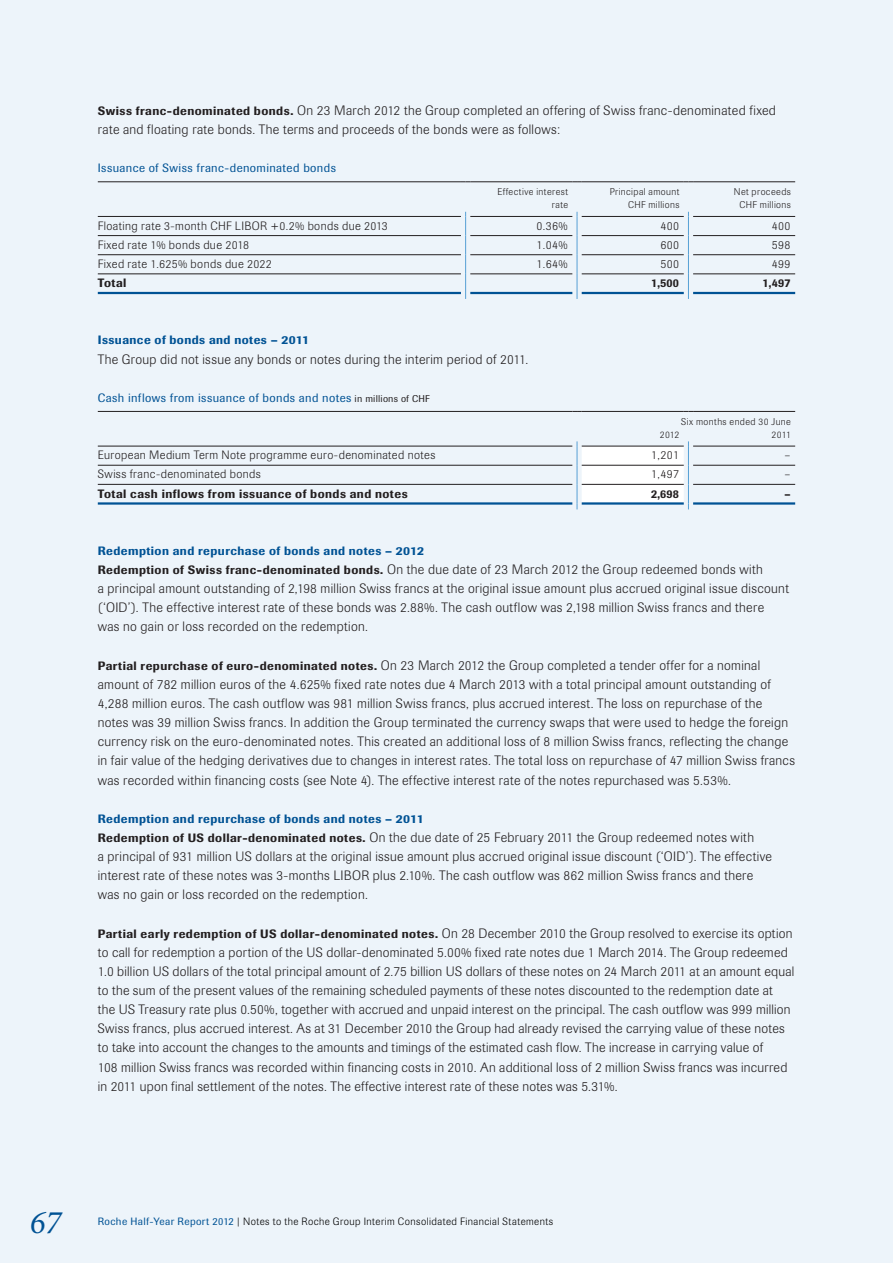
<style>
.page{position:relative;width:893px;height:1263px;background:#edf4fa}
.page>*{position:absolute;margin:0;border:0;box-sizing:border-box;transform-origin:0 0}
.t1{font:italic 33px "Minion Pro";color:#005294}
.t2{font:300 13.5px/19.2px "Imago BQ";letter-spacing:.02em;color:#231f20}
.t3{font:300 12px "Imago BQ";letter-spacing:.03em;color:#231f20}
.t4{font:500 12px "Imago BQ";letter-spacing:.035em;color:#005294}
.t5{font:12px "Imago BQ";letter-spacing:.03em;color:#005294}
.t6{font:500 12px "Imago BQ";letter-spacing:.035em;color:#231f20}
.t7{font:500 11.7px "Imago BQ";letter-spacing:.015em;color:#231f20;scale:.9 1}
.t8{font:300 10.5px "Imago BQ";letter-spacing:.045em;color:#000}
.t9{font:300 9.75px/12.8px "Imago BQ";letter-spacing:.045em;color:#231f20;text-align:right}
.s1{font-weight:500;font-size:12px}
.s2{font-size:9.75px;color:#231f20}
.s3{font-weight:400;color:#005294}
</style>
<div class="page">
<hr style="left:98px;top:216px;width:363px;height:1px;background:#231f20">
<hr style="left:98px;top:235px;width:363px;height:1px;background:#231f20">
<hr style="left:98px;top:254px;width:363px;height:1px;background:#231f20">
<hr style="left:98px;top:274px;width:363px;height:1px;background:#231f20">
<hr style="left:470px;top:235px;width:102px;height:1px;background:#231f20">
<hr style="left:470px;top:254px;width:102px;height:1px;background:#231f20">
<hr style="left:470px;top:274px;width:102px;height:1px;background:#231f20">
<hr style="left:582px;top:235px;width:102px;height:1px;background:#231f20">
<hr style="left:582px;top:254px;width:102px;height:1px;background:#231f20">
<hr style="left:582px;top:274px;width:102px;height:1px;background:#231f20">
<hr style="left:693px;top:216px;width:102px;height:1px;background:#231f20">
<hr style="left:693px;top:235px;width:102px;height:1px;background:#231f20">
<hr style="left:693px;top:254px;width:102px;height:1px;background:#231f20">
<hr style="left:693px;top:274px;width:102px;height:1px;background:#231f20">
<hr style="left:98px;top:292px;width:363px;height:2px;background:#005294">
<hr style="left:693px;top:292px;width:102px;height:2px;background:#005294">
<hr style="left:582px;top:216px;width:102px;height:1px;background:#231f20">
<svg style="left:465px;top:212px;width:1px;height:87px"></svg>
<svg style="left:577px;top:212px;width:1px;height:87px"></svg>
<svg style="left:688px;top:212px;width:1px;height:87px"></svg>
<hr style="left:582px;top:292px;width:102px;height:2px;background:#005294">
<hr style="left:98px;top:182px;width:363px;height:1px;background:#231f20">
<hr style="left:470px;top:182px;width:102px;height:1px;background:#231f20">
<hr style="left:582px;top:182px;width:102px;height:1px;background:#231f20">
<hr style="left:693px;top:182px;width:102px;height:1px;background:#231f20">
<hr style="left:470px;top:216px;width:102px;height:1px;background:#231f20">
<hr style="left:470px;top:292px;width:102px;height:2px;background:#005294">
<hr style="left:693px;top:446px;width:102px;height:1px;background:#231f20">
<hr style="left:98px;top:446px;width:474px;height:1px;background:#231f20">
<hr style="left:98px;top:465px;width:474px;height:1px;background:#231f20">
<hr style="left:98px;top:484px;width:474px;height:1px;background:#231f20">
<hr style="left:693px;top:465px;width:102px;height:1px;background:#231f20">
<hr style="left:693px;top:484px;width:102px;height:1px;background:#231f20">
<svg style="left:577px;top:441px;width:112px;height:68px"></svg>
<hr style="left:98px;top:502px;width:474px;height:3px;background:#005294">
<hr style="left:582px;top:502px;width:102px;height:3px;background:#005294">
<hr style="left:693px;top:502px;width:102px;height:3px;background:#005294">
<hr style="left:98px;top:411px;width:474px;height:1px;background:#231f20">
<hr style="left:582px;top:411px;width:102px;height:1px;background:#231f20">
<hr style="left:693px;top:411px;width:102px;height:1px;background:#231f20">
<p class="t2" style="left:98px;top:101px;width:680px"><span class="s1">Swiss franc-denominated bonds.</span> On 23 March 2012 the Group completed an offering of Swiss franc-denominated fixed rate and floating rate bonds. The terms and proceeds of the bonds were as follows:</p>
<p class="t5" style="left:98px;top:161px;width:240px">Issuance of Swiss franc-denominated bonds</p>
<p class="t9" style="left:497px;top:185px;width:72px">Effective interest rate</p>
<p class="t9" style="left:610px;top:185px;width:71px">Principal amount<br>CHF millions</p>
<p class="t9" style="left:734px;top:185px;width:59px;text-align:center">Net proceeds<br>CHF millions</p>
<p class="t3" style="left:98px;top:219px;width:292px">Floating rate 3-month CHF LIBOR +0.2% bonds due 2013</p>
<p class="t3" style="left:536px;top:219px;width:33px">0.36%</p>
<p class="t3" style="left:660px;top:219px;width:20px">400</p>
<p class="t3" style="left:772px;top:219px;width:20px">400</p>
<p class="t3" style="left:98px;top:238px;width:153px">Fixed rate 1% bonds due 2018</p>
<p class="t3" style="left:536px;top:238px;width:33px">1.04%</p>
<p class="t3" style="left:660px;top:238px;width:20px">600</p>
<p class="t3" style="left:772px;top:238px;width:20px">598</p>
<p class="t3" style="left:98px;top:257px;width:176px">Fixed rate 1.625% bonds due 2022</p>
<p class="t3" style="left:536px;top:257px;width:33px">1.64%</p>
<p class="t3" style="left:660px;top:257px;width:20px">500</p>
<p class="t3" style="left:772px;top:257px;width:20px">499</p>
<p class="t6" style="left:98px;top:276px;width:30px">Total</p>
<p class="t7" style="left:651px;top:276px;width:33px">1,500</p>
<p class="t7" style="left:763px;top:276px;width:33px">1,497</p>
<p class="t4" style="left:98px;top:333px;width:213px">Issuance of bonds and notes – 2011</p>
<p class="t2" style="left:98px;top:349px;width:432px">The Group did not issue any bonds or notes during the interim period of 2011.</p>
<p class="t5" style="left:98px;top:391px;width:334px">Cash inflows from issuance of bonds and notes <span class="s2">in millions of CHF</span></p>
<p class="t9" style="left:681px;top:415px;width:111px">Six months ended 30 June</p>
<p class="t9" style="left:660px;top:428px;width:21px">2012</p>
<p class="t9" style="left:772px;top:428px;width:21px">2011</p>
<p class="t3" style="left:98px;top:448px;width:339px">European Medium Term Note programme euro-denominated notes</p>
<p class="t3" style="left:651px;top:448px;width:29px">1,201</p>
<p class="t3" style="left:784px;top:448px;width:7px">–</p>
<p class="t3" style="left:98px;top:467px;width:165px">Swiss franc-denominated bonds</p>
<p class="t3" style="left:651px;top:467px;width:29px">1,497</p>
<p class="t3" style="left:784px;top:467px;width:7px">–</p>
<p class="t6" style="left:98px;top:486px;width:311px">Total cash inflows from issuance of bonds and notes</p>
<p class="t7" style="left:651px;top:486px;width:33px">2,698</p>
<p class="t7" style="left:784px;top:486px;width:8px">–</p>
<p class="t4" style="left:98px;top:543px;width:328px">Redemption and repurchase of bonds and notes – 2012</p>
<p class="t2" style="left:98px;top:560px;width:693px"><span class="s1">Redemption of Swiss franc-denominated bonds.</span> On the due date of 23 March 2012 the Group redeemed bonds with<br>a principal amount outstanding of 2,198 million Swiss francs at the original issue amount plus accrued original issue discount (‘OID’). The effective interest rate of these bonds was 2.88%. The cash outflow was 2,198 million Swiss francs and there was no gain or loss recorded on the redemption.</p>
<p class="t2" style="left:98px;top:656px;width:699px"><span class="s1">Partial repurchase of euro-denominated notes.</span> On 23 March 2012 the Group completed a tender offer for a nominal amount of 782 million euros of the 4.625% fixed rate notes due 4 March 2013 with a total principal amount outstanding of 4,288 million euros. The cash outflow was 981 million Swiss francs, plus accrued interest. The loss on repurchase of the notes was 39 million Swiss francs. In addition the Group terminated the currency swaps that were used to hedge the foreign currency risk on the euro-denominated notes. This created an additional loss of 8 million Swiss francs, reflecting the change in fair value of the hedging derivatives due to changes in interest rates. The total loss on repurchase of 47 million Swiss francs was recorded within financing costs (see Note 4). The effective interest rate of the notes repurchased was 5.53%.</p>
<p class="t4" style="left:98px;top:811px;width:327px">Redemption and repurchase of bonds and notes – 2011</p>
<p class="t2" style="left:98px;top:828px;width:676px"><span class="s1">Redemption of US dollar-denominated notes.</span> On the due date of 25 February 2011 the Group redeemed notes with<br>a principal of 931 million US dollars at the original issue amount plus accrued original issue discount (‘OID’). The effective interest rate of these notes was 3-months LIBOR plus 2.10%. The cash outflow was 862 million Swiss francs and there was no gain or loss recorded on the redemption.</p>
<p class="t2" style="left:98px;top:923px;width:698px"><span class="s1">Partial early redemption of US dollar-denominated notes.</span> On 28 December 2010 the Group resolved to exercise its option to call for redemption a portion of the US dollar-denominated 5.00% fixed rate notes due 1 March 2014. The Group redeemed 1.0 billion US dollars of the total principal amount of 2.75 billion US dollars of these notes on 24 March 2011 at an amount equal to the sum of the present values of the remaining scheduled payments of these notes discounted to the redemption date at<br>the US Treasury rate plus 0.50%, together with accrued and unpaid interest on the principal. The cash outflow was 999 million Swiss francs, plus accrued interest. As at 31 December 2010 the Group had already revised the carrying value of these notes to take into account the changes to the amounts and timings of the estimated cash flow. The increase in carrying value of<br>108 million Swiss francs was recorded within financing costs in 2010. An additional loss of 2 million Swiss francs was incurred in 2011 upon final settlement of the notes. The effective interest rate of these notes was 5.31%.</p>
<h1 class="t1" style="left:30px;top:1200px;width:33px">67</h1>
<p class="t8" style="left:98px;top:1215px;width:457px"><span class="s3">Roche Half-Year Report 2012</span> | Notes to the Roche Group Interim Consolidated Financial Statements</p>
</div>
